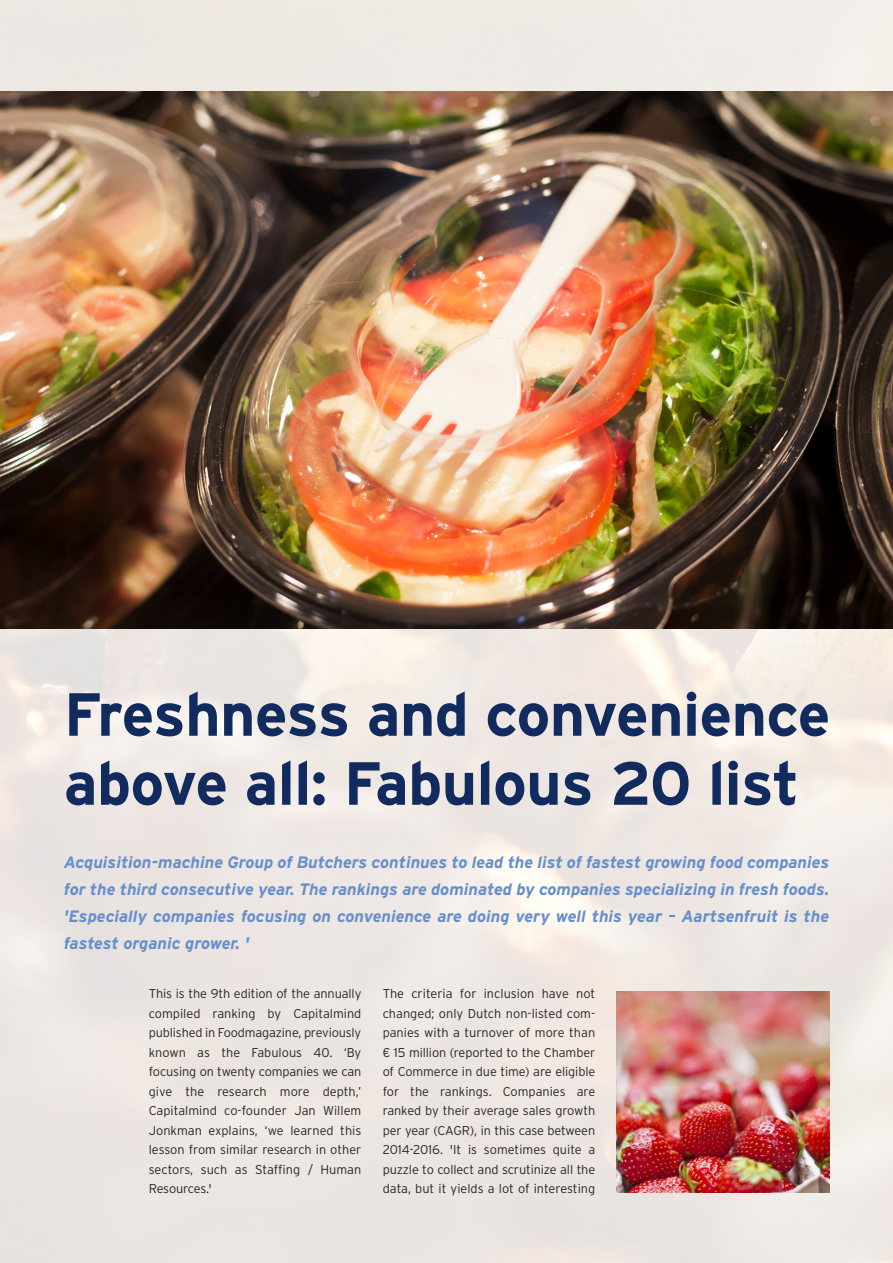
<style>
.page{position:relative;width:893px;height:1263px;background:#fff}
.page>*{position:absolute;margin:0;border:0;box-sizing:border-box;transform-origin:0 0}
.t1{font:700 60.75px/69px "Interstate";letter-spacing:-.01em;color:#122b5e}
.t2{font:italic 700 16.5px/27px "Interstate";color:#678fca;text-align:justify}
.t3{font:300 12.75px/19.5px "Interstate";letter-spacing:-.01em;color:#272627;text-align:justify}
</style>
<div class="page">
<img style="left:0;top:0;width:893px;height:1263px">
<img style="left:0;top:92px;width:893px;height:536px">
<img style="left:617px;top:991px;width:212px;height:202px">
<h1 class="t1" style="left:64px;top:680px;width:768px">Freshness and convenience above all: Fabulous 20 list</h1>
<p class="t2" style="left:64px;top:849px;width:767px">Acquisition-machine Group of Butchers continues to lead the list of fastest growing food companies for the third consecutive year. The rankings are dominated by companies specializing in fresh foods. 'Especially companies focusing on convenience are doing very well this year – Aartsenfruit is the fastest organic grower. '</p>
<p class="t3" style="left:149px;top:984px;width:214px">This is the 9th edition of the annually compiled ranking by Capitalmind published in Foodmagazine, previously known as the Fabulous 40. ‘By focusing on twenty companies we can give the research more depth,’ Capitalmind co-founder Jan Willem Jonkman explains, ‘we learned this lesson from similar research in other sectors, such as Staffing / Human Resources.'</p>
<p class="t3" style="left:383px;top:984px;width:214px">The criteria for inclusion have not changed; only Dutch non-listed com&shy;panies with a turnover of more than € 15 million (reported to the Chamber of Commerce in due time) are eligible for the rankings. Companies are ranked by their average sales growth per year (CAGR), in this case between 2014-2016. 'It is sometimes quite a puzzle to collect and scrutinize all the data, but it yields a lot of interesting</p>
</div>
